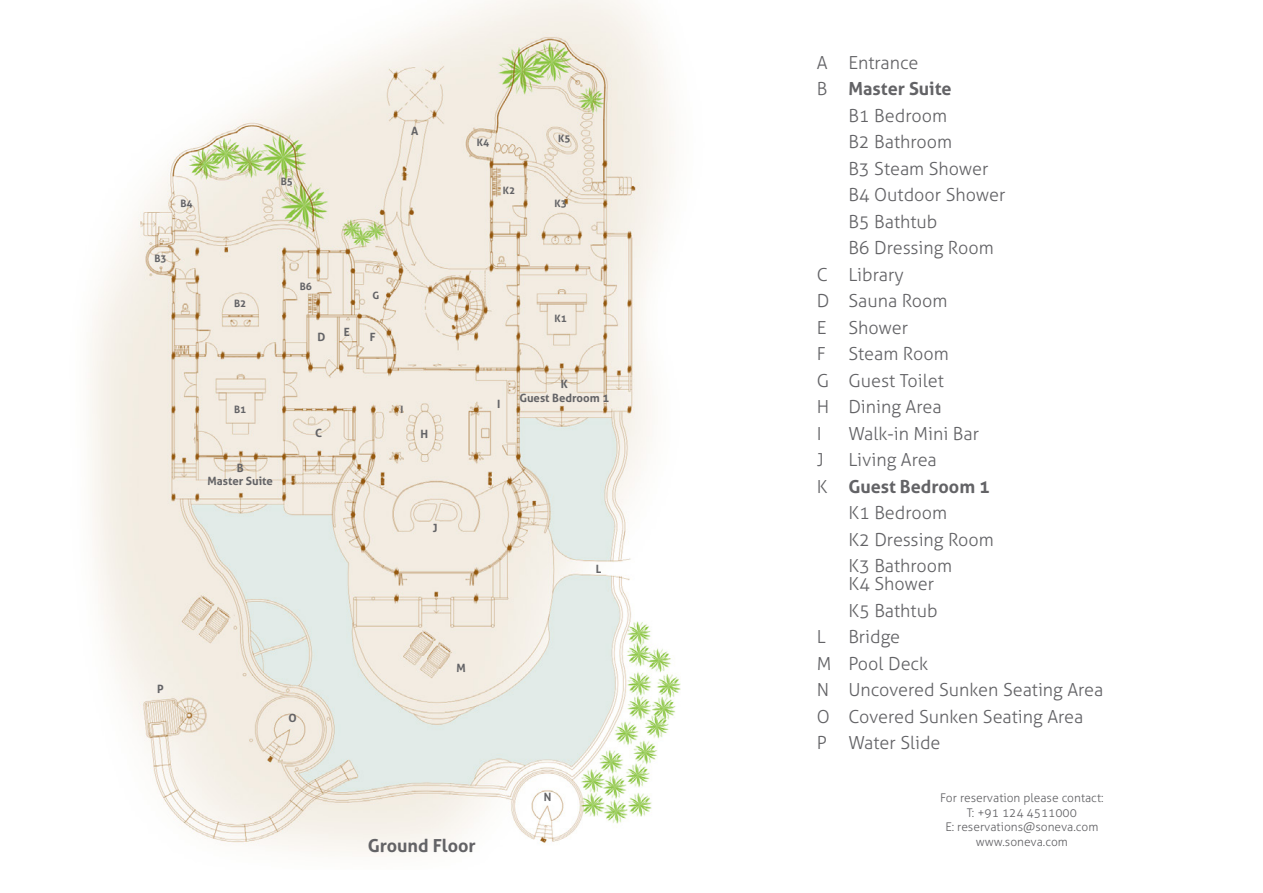
<style>
.page{position:relative;width:1263px;height:893px;background:#fff}
.page>*{position:absolute;margin:0;border:0;box-sizing:border-box;transform-origin:0 0}
.t1{font:300 18px/18px "Aller";color:#636366}
.t2{font:700 18px "Aller";color:#636366}
.t3{font:300 12px "Aller";color:#636366}
.t4{font:700 11.4px "Aller";color:#636366}
.t5{font:700 10.2px "Aller";color:#636366}
.s1{font-weight:300}
</style>
<div class="page">
<img style="left:90px;top:0;width:591px;height:854px">
<p class="t5" style="left:180px;top:197px;width:14px">B4</p>
<p class="t5" style="left:154px;top:252px;width:14px">B3</p>
<p class="t5" style="left:281px;top:176px;width:14px">B5</p>
<p class="t4" style="left:411px;top:124px;width:9px">A</p>
<p class="t5" style="left:234px;top:297px;width:14px">B2</p>
<p class="t5" style="left:300px;top:280px;width:14px">B6</p>
<p class="t4" style="left:318px;top:330px;width:9px">D</p>
<p class="t4" style="left:344px;top:325px;width:8px">E</p>
<p class="t5" style="left:372px;top:289px;width:8px">G</p>
<p class="t4" style="left:370px;top:330px;width:7px">F</p>
<p class="t5" style="left:234px;top:403px;width:14px">B1</p>
<p class="t4" style="left:237px;top:460px;width:8px">B</p>
<p class="t4" style="left:208px;top:474px;width:67px">Master Suite</p>
<p class="t4" style="left:315px;top:426px;width:9px">C</p>
<p class="t5" style="left:400px;top:403px;width:4px">I</p>
<p class="t4" style="left:420px;top:427px;width:9px">H</p>
<p class="t4" style="left:433px;top:521px;width:6px">J</p>
<p class="t5" style="left:477px;top:136px;width:14px">K4</p>
<p class="t5" style="left:558px;top:132px;width:14px">K5</p>
<p class="t5" style="left:503px;top:184px;width:14px">K2</p>
<p class="t5" style="left:555px;top:197px;width:14px">K3</p>
<p class="t5" style="left:555px;top:312px;width:14px">K1</p>
<p class="t4" style="left:497px;top:397px;width:5px">I</p>
<p class="t4" style="left:561px;top:377px;width:9px">K</p>
<p class="t4" style="left:519px;top:391px;width:91px">Guest Bedroom 1</p>
<p class="t4" style="left:596px;top:561px;width:7px">L</p>
<p class="t4" style="left:157px;top:682px;width:8px">P</p>
<p class="t4" style="left:289px;top:711px;width:10px">O</p>
<p class="t4" style="left:456px;top:661px;width:11px">M</p>
<p class="t2" style="left:368px;top:835px;width:109px">Ground Floor</p>
<p class="t4" style="left:544px;top:790px;width:9px">N</p>
<p class="t1" style="left:817px;top:53px;width:103px">A Entrance</p>
<p class="t2" style="left:817px;top:78px;width:136px"><span class="s1">B</span> Master Suite</p>
<p class="t1" style="left:848px;top:106px;width:100px">B1 Bedroom</p>
<p class="t1" style="left:848px;top:133px;width:105px">B2 Bathroom</p>
<p class="t1" style="left:848px;top:159px;width:142px">B3 Steam Shower</p>
<p class="t1" style="left:848px;top:186px;width:158px">B4 Outdoor Shower</p>
<p class="t1" style="left:848px;top:212px;width:91px">B5 Bathtub</p>
<p class="t1" style="left:848px;top:239px;width:147px">B6 Dressing Room</p>
<p class="t1" style="left:817px;top:265px;width:88px">C Library</p>
<p class="t1" style="left:817px;top:292px;width:132px">D Sauna Room</p>
<p class="t1" style="left:817px;top:318px;width:93px">E Shower</p>
<p class="t1" style="left:817px;top:345px;width:133px">F Steam Room</p>
<p class="t1" style="left:817px;top:371px;width:128px">G Guest Toilet</p>
<p class="t1" style="left:817px;top:398px;width:126px">H Dining Area</p>
<p class="t1" style="left:817px;top:424px;width:6px">I</p>
<p class="t1" style="left:848px;top:424px;width:132px">Walk-in Mini Bar</p>
<p class="t1" style="left:817px;top:451px;width:8px">J</p>
<p class="t1" style="left:848px;top:451px;width:90px">Living Area</p>
<p class="t2" style="left:817px;top:475px;width:175px"><span class="s1">K</span> Guest Bedroom 1</p>
<p class="t1" style="left:848px;top:504px;width:100px">K1 Bedroom</p>
<p class="t1" style="left:848px;top:530px;width:147px">K2 Dressing Room</p>
<p class="t1" style="left:848px;top:557px;width:105px">K3 Bathroom<br>K4 Shower</p>
<p class="t1" style="left:848px;top:601px;width:91px">K5 Bathtub</p>
<p class="t1" style="left:817px;top:628px;width:10px">L</p>
<p class="t1" style="left:848px;top:628px;width:53px">Bridge</p>
<p class="t1" style="left:817px;top:654px;width:113px">M Pool Deck</p>
<p class="t1" style="left:817px;top:681px;width:288px">N Uncovered Sunken Seating Area</p>
<p class="t1" style="left:817px;top:708px;width:268px">O Covered Sunken Seating Area</p>
<p class="t1" style="left:817px;top:734px;width:125px">P Water Slide</p>
<p class="t3" style="left:940px;top:791px;width:165px">For reservation please contact:</p>
<p class="t3" style="left:967px;top:805px;width:112px">T: +91 124 4511000</p>
<p class="t3" style="left:945px;top:820px;width:154px">E: reservations@soneva.com</p>
<p class="t3" style="left:976px;top:834px;width:94px">www.soneva.com</p>
</div>
